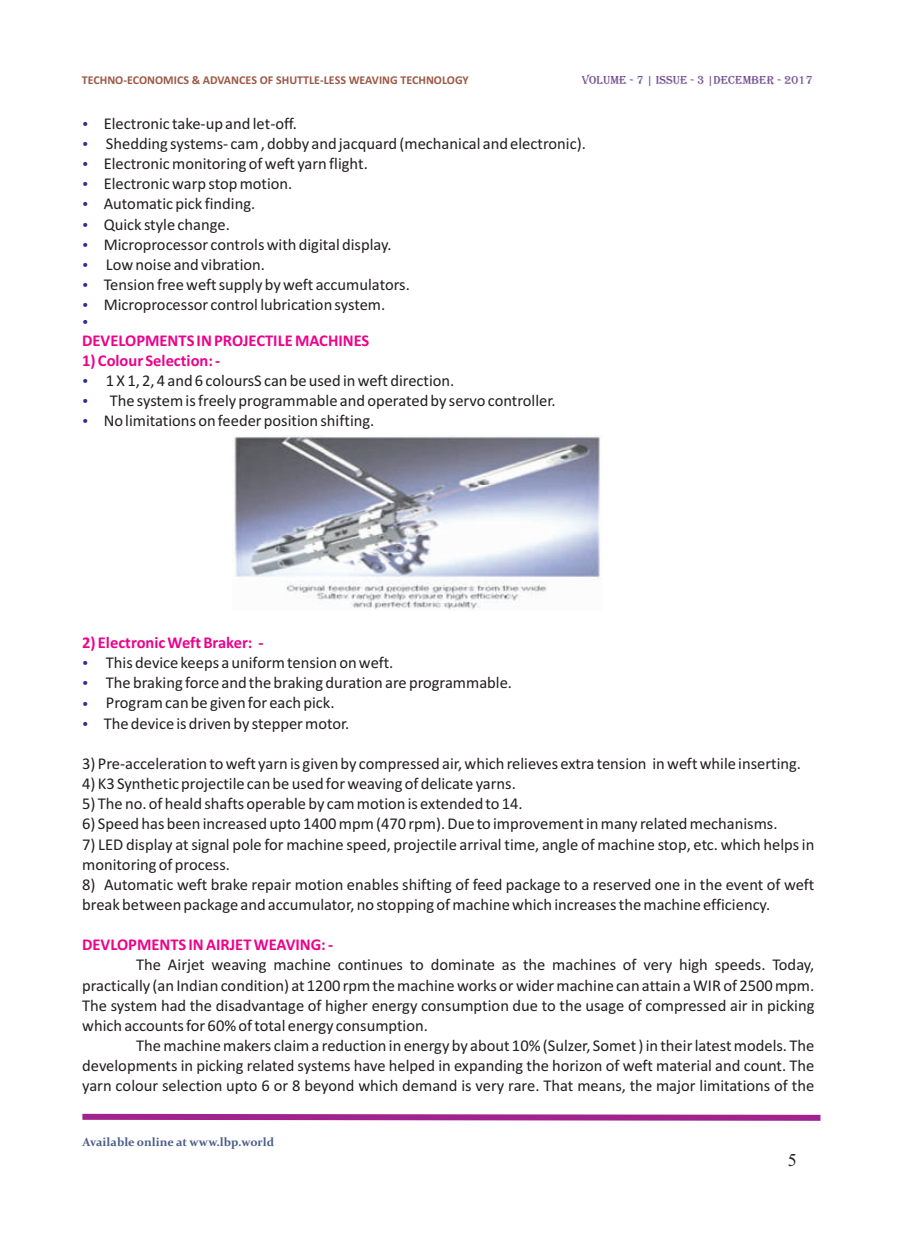
<style>
.page{position:relative;width:898px;height:1242px;background:#fff}
.page>*{position:absolute;margin:0;border:0;box-sizing:border-box;transform-origin:0 0}
.t1{font:18px "Times New Roman";color:#231f20}
.t2{font:16.5px/20.1px "Calibri";color:#231f20}
.t3{font:700 16.5px "Calibri";color:#ed028c}
.t4{font:700 12px "Calibri";color:#9c5946}
.t5{font:700 12px "Constantia";color:#485e88}
.t6{font:12px "Algerian";color:#674287}
</style>
<div class="page">
<svg style="left:82px;top:1113px;width:739px;height:8px;background:#b959aa"></svg>
<img style="left:234px;top:436px;width:366px;height:174px">
<p class="t4" style="left:82px;top:75px;width:388px">TECHNO-ECONOMICS &amp; ADVANCES OF SHUTTLE-LESS WEAVING TECHNOLOGY</p>
<p class="t6" style="left:581px;top:73px;width:232px">VOLUME - 7 | ISSUE - 3 |DECEMBER - 2017</p>
<p class="t2" style="left:104px;top:115px;width:483px">Electronic take-up and let-off.<br>Shedding systems- cam , dobby and jacquard (mechanical and electronic).<br>Electronic monitoring of weft yarn flight.<br>Electronic warp stop motion.<br>Automatic pick finding.<br>Quick style change.<br>Microprocessor controls with digital display.<br>Low noise and vibration.<br>Tension free weft supply by weft accumulators.<br>Microprocessor control lubrication system.</p>
<p class="t3" style="left:82px;top:333px;width:289px">DEVELOPMENTS IN PROJECTILE MACHINES</p>
<p class="t3" style="left:82px;top:353px;width:139px">1) Colour Selection: -</p>
<p class="t2" style="left:106px;top:372px;width:350px">1 X 1, 2, 4 and 6 coloursS can be used in weft direction.</p>
<p class="t2" style="left:110px;top:392px;width:447px">The system is freely programmable and operated by servo controller.</p>
<p class="t2" style="left:104px;top:412px;width:272px">No limitations on feeder position shifting.</p>
<p class="t3" style="left:82px;top:635px;width:183px">2) Electronic Weft Braker: -</p>
<p class="t2" style="left:104px;top:654px;width:410px">This device keeps a uniform tension on weft.<br>The braking force and the braking duration are programmable.<br>Program can be given for each pick.<br>The device is driven by stepper motor.</p>
<p class="t2" style="left:82px;top:755px;width:720px">3) Pre-acceleration to weft yarn is given by compressed air, which relieves extra tension in weft while inserting.</p>
<p class="t2" style="left:82px;top:775px;width:435px">4) K3 Synthetic projectile can be used for weaving of delicate yarns.</p>
<p class="t2" style="left:82px;top:795px;width:442px">5) The no. of heald shafts operable by cam motion is extended to 14.</p>
<p class="t2" style="left:82px;top:815px;width:696px">6) Speed has been increased upto 1400 mpm (470 rpm). Due to improvement in many related mechanisms.</p>
<p class="t2" style="left:82px;top:835px;width:733px">7) LED display at signal pole for machine speed, projectile arrival time, angle of machine stop, etc. which helps in monitoring of process.</p>
<p class="t2" style="left:82px;top:875px;width:733px">8) Automatic weft brake repair motion enables shifting of feed package to a reserved one in the event of weft break between package and accumulator, no stopping of machine which increases the machine efficiency.</p>
<p class="t3" style="left:82px;top:938px;width:252px">DEVLOPMENTS IN AIRJET WEAVING: -</p>
<p class="t2" style="left:82px;top:956px;width:733px;text-align:justify;text-indent:54px">The Airjet weaving machine continues to dominate as the machines of very high speeds. Today, practically (an Indian condition) at 1200 rpm the machine works or wider machine can attain a WIR of 2500 mpm.<br>The system had the disadvantage of higher energy consumption due to the usage of compressed air in picking which accounts for 60% of total energy consumption.</p>
<p class="t2" style="left:82px;top:1036px;width:733px;text-align:justify;text-indent:54px">The machine makers claim a reduction in energy by about 10% (Sulzer, Somet ) in their latest models. The developments in picking related systems have helped in expanding the horizon of weft material and count. The yarn colour selection upto 6 or 8 beyond which demand is very rare. That means, the major limitations of the</p>
<p class="t5" style="left:82px;top:1137px;width:193px">Available online at www.lbp.world</p>
<p class="t1" style="left:787px;top:1154px;width:10px">5</p>
</div>
